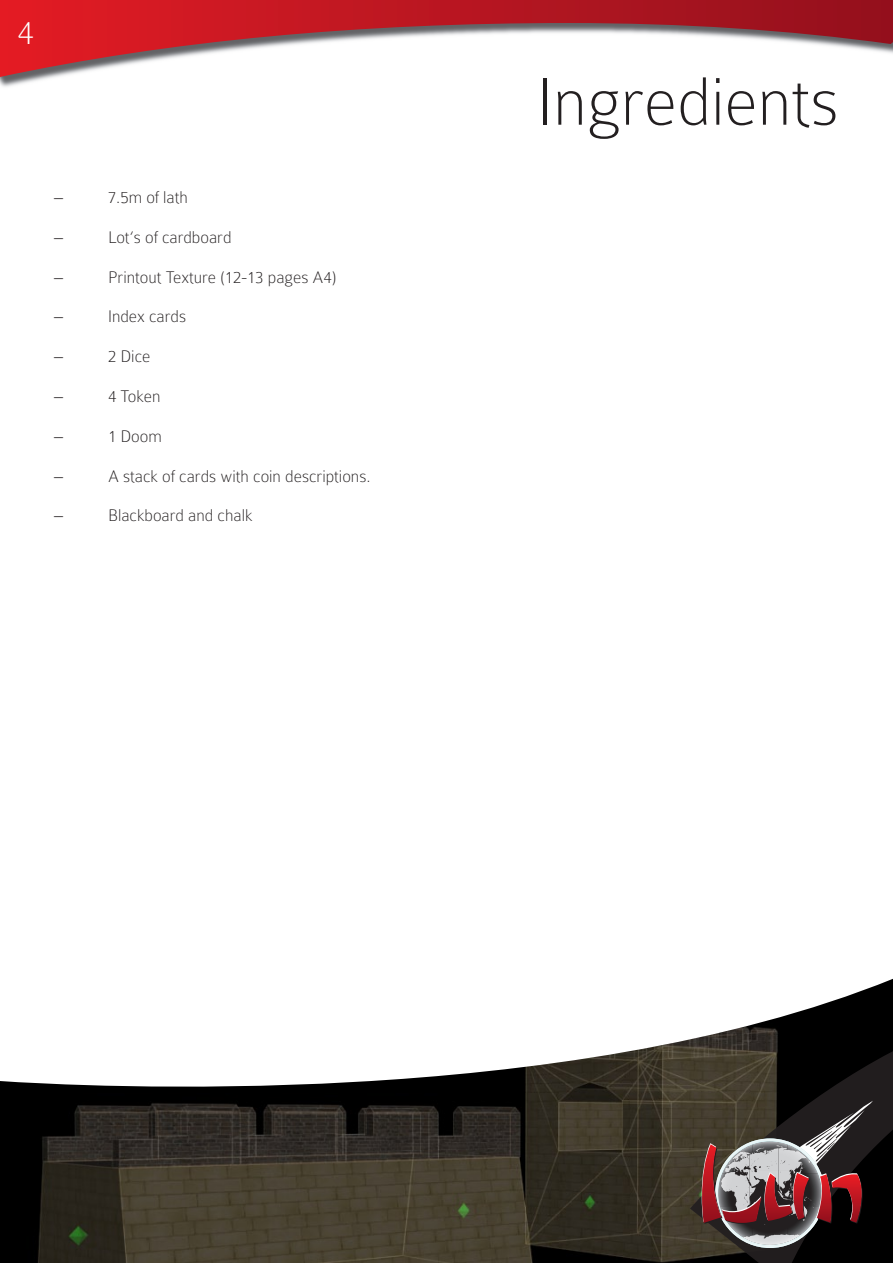
<style>
.page{position:relative;width:893px;height:1263px;background:#fff}
.page>*{position:absolute;margin:0;border:0;box-sizing:border-box;transform-origin:0 0}
.t1{font:100 72px "Colaborate";color:#231f20}
.t2{font:100 36px "Colaborate";color:#fff}
.t3{font:100 18px "Colaborate";color:#231f20}
</style>
<div class="page">
<img style="left:0;top:979px;width:893px;height:284px">
<svg style="left:0;top:0;width:893px;height:77px"></svg>
<svg style="left:690px;top:1004px;width:203px;height:259px;background:#2f2d29"></svg>
<svg style="left:702px;top:1101px;width:171px;height:147px;background:#604948"></svg>
<h2 class="t2" style="left:17px;top:14px;width:18px">4</h2>
<p class="t3" style="left:54px;top:188px;width:10px">–</p>
<p class="t3" style="left:108px;top:188px;width:82px">7.5m of lath</p>
<p class="t3" style="left:54px;top:228px;width:10px">–</p>
<p class="t3" style="left:108px;top:228px;width:125px">Lot‘s of cardboard</p>
<p class="t3" style="left:54px;top:268px;width:10px">–</p>
<p class="t3" style="left:108px;top:268px;width:230px">Printout Texture (12-13 pages A4)</p>
<p class="t3" style="left:54px;top:307px;width:10px">–</p>
<p class="t3" style="left:108px;top:307px;width:80px">Index cards</p>
<p class="t3" style="left:54px;top:347px;width:10px">–</p>
<p class="t3" style="left:108px;top:347px;width:44px">2 Dice</p>
<p class="t3" style="left:54px;top:387px;width:10px">–</p>
<p class="t3" style="left:108px;top:387px;width:54px">4 Token</p>
<p class="t3" style="left:54px;top:427px;width:10px">–</p>
<p class="t3" style="left:108px;top:427px;width:55px">1 Doom</p>
<p class="t3" style="left:54px;top:466px;width:10px">–</p>
<p class="t3" style="left:108px;top:466px;width:264px">A stack of cards with coin descriptions.</p>
<p class="t3" style="left:54px;top:506px;width:10px">–</p>
<p class="t3" style="left:108px;top:506px;width:146px">Blackboard and chalk</p>
<h1 class="t1" style="left:537px;top:65px;width:303px">Ingredients</h1>
</div>
